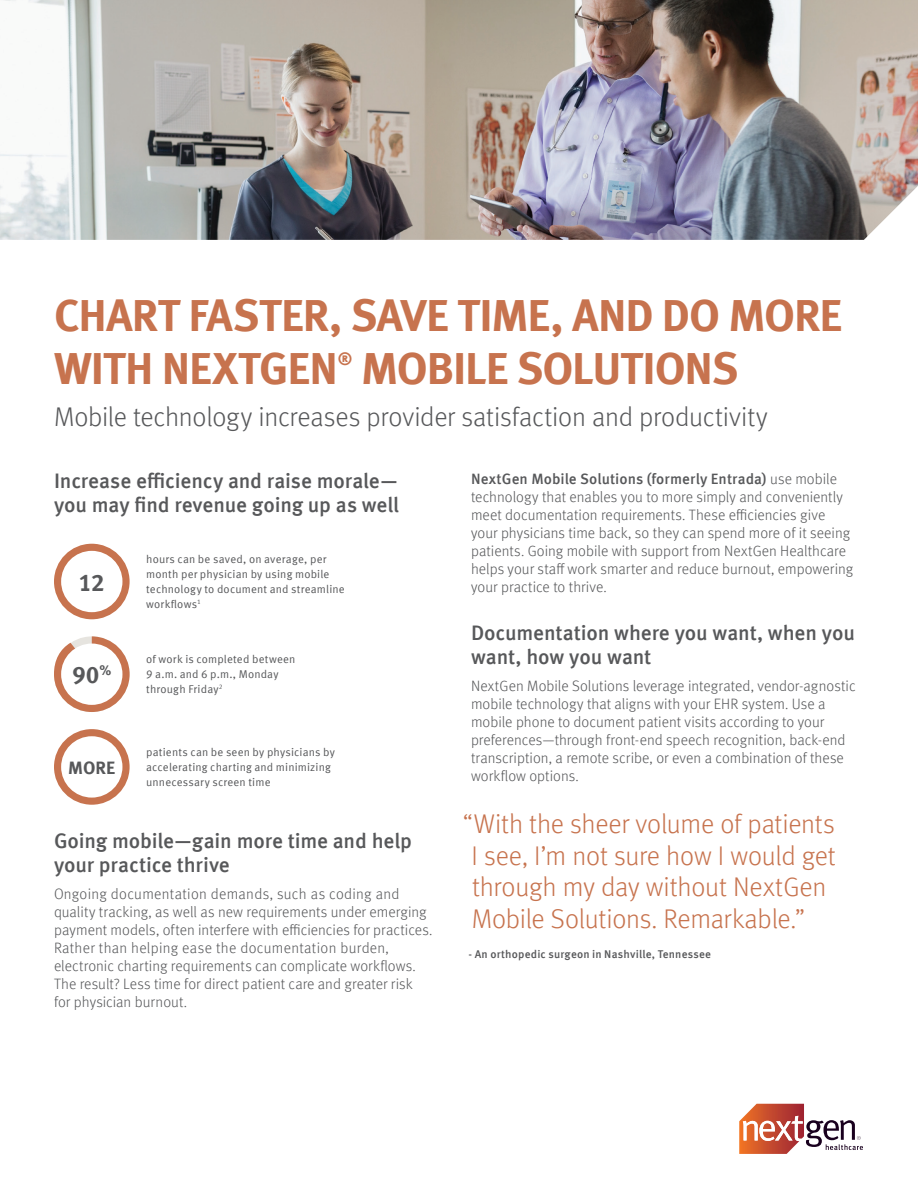
<style>
.page{position:relative;width:918px;height:1188px;background:#fff}
.page>*{position:absolute;margin:0;border:0;box-sizing:border-box;transform-origin:0 0}
.Headline_-_Meta_Bold{font:700 45px/52.5px "Meta Offc";letter-spacing:-.025em;color:#c7734e}
.Quote_Option_3_-_Met{font:300 27px/31.5px "Meta Offc";letter-spacing:-.01em;color:#c7734e}
.Subhead_Option_2B{font:300 27px "Meta Offc";letter-spacing:-.01em;color:#57585a}
.Caption_-_Meta_Norma{font:700 24px "Meta Offc";color:#57585a}
.Body_Copy_Subhead_Op{font:500 21px/24px "Meta Offc";letter-spacing:-.01em;color:#57585a}
.Caption_-_Meta_Norma-2{font:700 18px "Meta Offc";color:#57585a}
.Headline_-_Meta_Bold-2{font:700 17.55px "Meta Offc";color:#c7734e}
.Body_Copy_-_Meta_Lig{font:300 15px/18px "Meta Offc";letter-spacing:.005em;color:#57585a}
.t1{font:11.25px/15px "Meta Offc Norm";letter-spacing:.015em;color:#57585a}
.Quote_Option_3_-_Met-2{font:500 11.25px "Meta Offc";letter-spacing:.015em;color:#57585a}
.s1{font-weight:500}
</style>
<div class="page">
<svg style="left:739px;top:1104px;width:124px;height:50px"></svg>
<div style="left:54px;top:544px;width:76px;height:75px;background:#c7734e;border-radius:50%"></div>
<div style="left:61px;top:551px;width:61px;height:61px;background:#fff;border-radius:50%"></div>
<div style="left:54px;top:729px;width:76px;height:76px;background:#c7734e;border-radius:50%"></div>
<div style="left:61px;top:736px;width:61px;height:62px;background:#fff;border-radius:50%"></div>
<svg style="left:54px;top:636px;width:76px;height:76px"></svg>
<div style="left:61px;top:644px;width:61px;height:61px;background:#fff;border-radius:50%"></div>
<img style="left:0;top:0;width:918px;height:240px">
<p class="Headline_-_Meta_Bold" style="left:54px;top:291px;width:790px">CHART FASTER, SAVE TIME, AND DO MORE<br>WITH NEXTGEN</p>
<p class="Headline_-_Meta_Bold-2" style="left:338px;top:348px;width:16px">®</p>
<p class="Headline_-_Meta_Bold" style="left:361px;top:343px;width:379px">MOBILE SOLUTIONS</p>
<p class="Subhead_Option_2B" style="left:54px;top:401px;width:715px">Mobile technology increases provider satisfaction and productivity</p>
<p class="Body_Copy_Subhead_Op" style="left:54px;top:470px;width:347px">Increase efficiency and raise morale— you may find revenue going up as well</p>
<p class="Caption_-_Meta_Norma" style="left:79px;top:568px;width:28px">12</p>
<p class="Caption_-_Meta_Norma" style="left:72px;top:661px;width:41px">90<sup>%</sup></p>
<p class="Caption_-_Meta_Norma-2" style="left:68px;top:757px;width:48px">MORE</p>
<p class="t1" style="left:146px;top:552px;width:200px">hours can be saved, on average, per month per physician by using mobile technology to document and streamline workflows<sup>1</sup></p>
<p class="t1" style="left:146px;top:652px;width:151px">of work is completed between<br>9 a.m. and 6 p.m., Monday through Friday<sup>2</sup></p>
<p class="t1" style="left:146px;top:745px;width:190px">patients can be seen by physicians by accelerating charting and minimizing unnecessary screen time</p>
<p class="Body_Copy_Subhead_Op" style="left:54px;top:830px;width:360px">Going mobile—gain more time and help your practice thrive</p>
<p class="Body_Copy_-_Meta_Lig" style="left:54px;top:885px;width:380px">Ongoing documentation demands, such as coding and quality tracking, as well as new requirements under emerging payment models, often interfere with efficiencies for practices.<br>Rather than helping ease the documentation burden, electronic charting requirements can complicate workflows.<br>The result? Less time for direct patient care and greater risk for physician burnout.</p>
<p class="Body_Copy_-_Meta_Lig" style="left:471px;top:470px;width:384px"><span class="s1">NextGen Mobile Solutions (formerly Entrada)</span> use mobile technology that enables you to more simply and conveniently meet documentation requirements. These efficiencies give your physicians time back, so they can spend more of it seeing patients. Going mobile with support from NextGen Healthcare helps your staff work smarter and reduce burnout, empowering your practice to thrive.</p>
<p class="Body_Copy_Subhead_Op" style="left:471px;top:621px;width:385px">Documentation where you want, when you want, how you want</p>
<p class="Body_Copy_-_Meta_Lig" style="left:471px;top:677px;width:386px">NextGen Mobile Solutions leverage integrated, vendor-agnostic mobile technology that aligns with your EHR system. Use a mobile phone to document patient visits according to your preferences—through front-end speech recognition, back-end transcription, a remote scribe, or even a combination of these workflow options.</p>
<p class="Quote_Option_3_-_Met" style="left:472px;top:809px;width:366px;text-indent:-9px">“With the sheer volume of patients<br>I see, I’m not sure how I would get through my day without NextGen<br>Mobile Solutions. Remarkable.”</p>
<p class="Quote_Option_3_-_Met-2" style="left:468px;top:947px;width:244px">- An orthopedic surgeon in Nashville, Tennessee</p>
</div>
